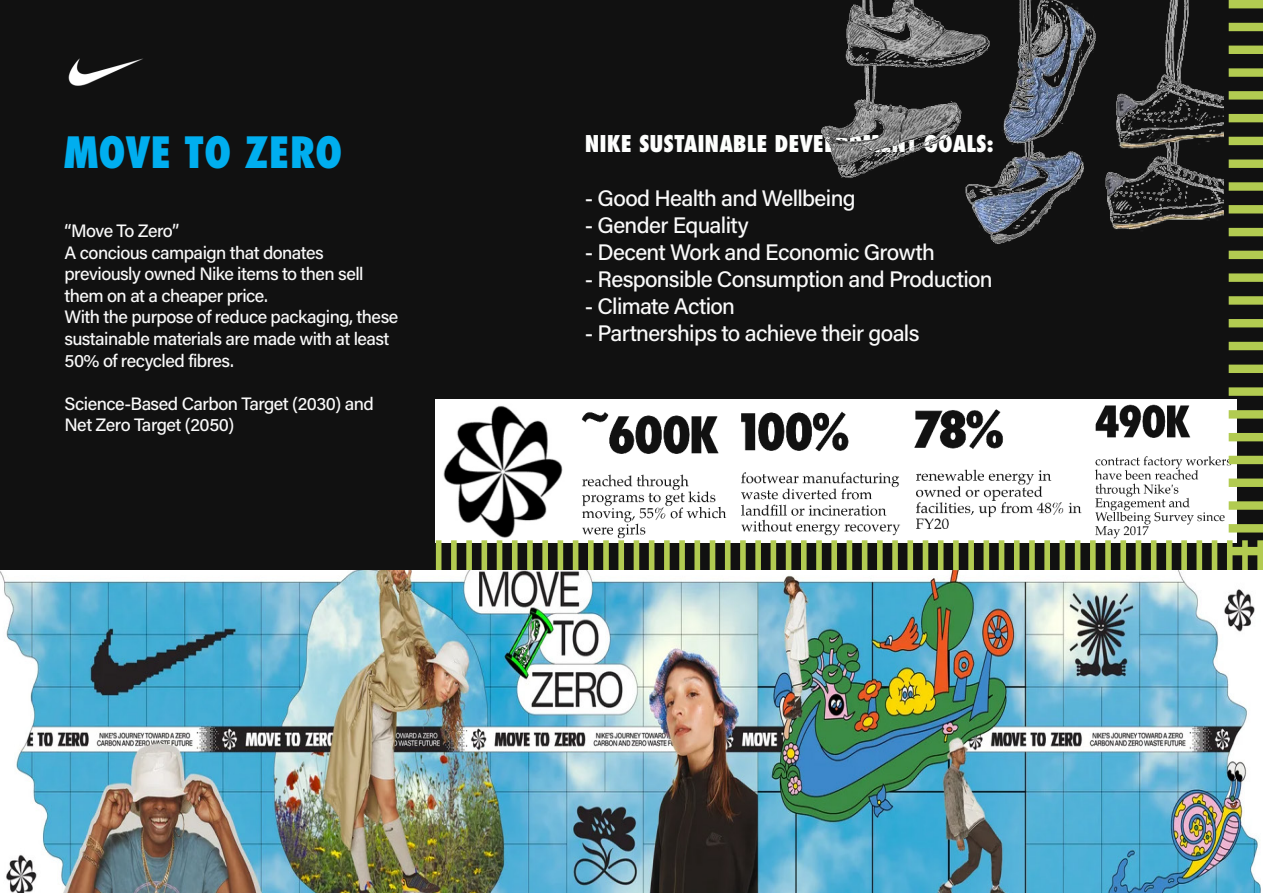
<style>
.page{position:relative;width:1263px;height:893px;background:#111}
.page>*{position:absolute;margin:0;border:0;box-sizing:border-box;transform-origin:0 0}
.nike_title{font:800 condensed 42px "Futura";color:#00aeef}
.nike_body{font:22.5px "Acumin Variable Concept";letter-spacing:-.03em;color:#fafafa}
.nike_title-2{font:800 condensed 22.5px "Futura";color:#fdfefd}
.nike_body-2{font:18px/21.6px "Acumin Variable Concept";letter-spacing:-.03em;color:#fafafa}
</style>
<div class="page">
<img style="left:68px;top:58px;width:75px;height:28px">
<img style="left:436px;top:400px;width:800px;height:143px">
<div style="left:1229px;top:0;width:34px;height:8px;background:#b2cb51"></div>
<div style="left:1229px;top:23px;width:34px;height:8px;background:#b2cb51"></div>
<div style="left:1229px;top:46px;width:34px;height:8px;background:#b2cb51"></div>
<div style="left:1229px;top:68px;width:34px;height:9px;background:#b2cb51"></div>
<div style="left:1229px;top:91px;width:34px;height:9px;background:#b2cb51"></div>
<div style="left:1229px;top:114px;width:34px;height:8px;background:#b2cb51"></div>
<div style="left:1229px;top:137px;width:34px;height:8px;background:#b2cb51"></div>
<div style="left:1229px;top:160px;width:34px;height:8px;background:#b2cb51"></div>
<div style="left:1229px;top:182px;width:34px;height:9px;background:#b2cb51"></div>
<div style="left:1229px;top:205px;width:34px;height:8px;background:#b2cb51"></div>
<div style="left:1229px;top:228px;width:34px;height:8px;background:#b2cb51"></div>
<div style="left:1229px;top:251px;width:34px;height:8px;background:#b2cb51"></div>
<div style="left:1229px;top:273px;width:34px;height:9px;background:#b2cb51"></div>
<div style="left:1229px;top:296px;width:34px;height:9px;background:#b2cb51"></div>
<div style="left:1229px;top:319px;width:34px;height:8px;background:#b2cb51"></div>
<div style="left:1229px;top:342px;width:34px;height:8px;background:#b2cb51"></div>
<div style="left:1229px;top:365px;width:34px;height:8px;background:#b2cb51"></div>
<div style="left:1229px;top:387px;width:34px;height:9px;background:#b2cb51"></div>
<div style="left:1229px;top:410px;width:34px;height:9px;background:#b2cb51"></div>
<div style="left:1229px;top:433px;width:34px;height:8px;background:#b2cb51"></div>
<div style="left:1229px;top:456px;width:34px;height:8px;background:#b2cb51"></div>
<div style="left:1229px;top:478px;width:34px;height:9px;background:#b2cb51"></div>
<div style="left:1229px;top:501px;width:34px;height:9px;background:#b2cb51"></div>
<div style="left:1229px;top:524px;width:34px;height:8px;background:#b2cb51"></div>
<div style="left:1229px;top:547px;width:34px;height:8px;background:#b2cb51"></div>
<div style="left:436px;top:540px;width:5px;height:30px;background:#b2cb51"></div>
<div style="left:451px;top:540px;width:6px;height:30px;background:#b2cb51"></div>
<div style="left:466px;top:540px;width:6px;height:30px;background:#b2cb51"></div>
<div style="left:481px;top:540px;width:6px;height:30px;background:#b2cb51"></div>
<div style="left:497px;top:540px;width:5px;height:30px;background:#b2cb51"></div>
<div style="left:512px;top:540px;width:5px;height:30px;background:#b2cb51"></div>
<div style="left:527px;top:540px;width:6px;height:30px;background:#b2cb51"></div>
<div style="left:542px;top:540px;width:6px;height:30px;background:#b2cb51"></div>
<div style="left:558px;top:540px;width:5px;height:30px;background:#b2cb51"></div>
<div style="left:573px;top:540px;width:5px;height:30px;background:#b2cb51"></div>
<div style="left:588px;top:540px;width:6px;height:30px;background:#b2cb51"></div>
<div style="left:603px;top:540px;width:6px;height:30px;background:#b2cb51"></div>
<div style="left:618px;top:540px;width:6px;height:30px;background:#b2cb51"></div>
<div style="left:634px;top:540px;width:5px;height:30px;background:#b2cb51"></div>
<div style="left:649px;top:540px;width:5px;height:30px;background:#b2cb51"></div>
<div style="left:664px;top:540px;width:6px;height:30px;background:#b2cb51"></div>
<div style="left:679px;top:540px;width:6px;height:30px;background:#b2cb51"></div>
<div style="left:694px;top:540px;width:6px;height:30px;background:#b2cb51"></div>
<div style="left:710px;top:540px;width:5px;height:30px;background:#b2cb51"></div>
<div style="left:725px;top:540px;width:5px;height:30px;background:#b2cb51"></div>
<div style="left:740px;top:540px;width:6px;height:30px;background:#b2cb51"></div>
<div style="left:755px;top:540px;width:6px;height:30px;background:#b2cb51"></div>
<div style="left:770px;top:540px;width:6px;height:30px;background:#b2cb51"></div>
<div style="left:786px;top:540px;width:5px;height:30px;background:#b2cb51"></div>
<div style="left:801px;top:540px;width:6px;height:30px;background:#b2cb51"></div>
<div style="left:816px;top:540px;width:6px;height:30px;background:#b2cb51"></div>
<div style="left:831px;top:540px;width:6px;height:30px;background:#b2cb51"></div>
<div style="left:847px;top:540px;width:5px;height:30px;background:#b2cb51"></div>
<div style="left:862px;top:540px;width:5px;height:30px;background:#b2cb51"></div>
<div style="left:877px;top:540px;width:6px;height:30px;background:#b2cb51"></div>
<div style="left:892px;top:540px;width:6px;height:30px;background:#b2cb51"></div>
<div style="left:907px;top:540px;width:6px;height:30px;background:#b2cb51"></div>
<div style="left:923px;top:540px;width:5px;height:30px;background:#b2cb51"></div>
<div style="left:938px;top:540px;width:5px;height:30px;background:#b2cb51"></div>
<div style="left:953px;top:540px;width:6px;height:30px;background:#b2cb51"></div>
<div style="left:968px;top:540px;width:6px;height:30px;background:#b2cb51"></div>
<div style="left:983px;top:540px;width:6px;height:30px;background:#b2cb51"></div>
<div style="left:999px;top:540px;width:5px;height:30px;background:#b2cb51"></div>
<div style="left:1014px;top:540px;width:5px;height:30px;background:#b2cb51"></div>
<div style="left:1029px;top:540px;width:6px;height:30px;background:#b2cb51"></div>
<div style="left:1044px;top:540px;width:6px;height:30px;background:#b2cb51"></div>
<div style="left:1059px;top:540px;width:6px;height:30px;background:#b2cb51"></div>
<div style="left:1075px;top:540px;width:5px;height:30px;background:#b2cb51"></div>
<div style="left:1090px;top:540px;width:6px;height:30px;background:#b2cb51"></div>
<div style="left:1105px;top:540px;width:6px;height:30px;background:#b2cb51"></div>
<div style="left:1120px;top:540px;width:6px;height:30px;background:#b2cb51"></div>
<div style="left:1136px;top:540px;width:5px;height:30px;background:#b2cb51"></div>
<div style="left:1151px;top:540px;width:5px;height:30px;background:#b2cb51"></div>
<div style="left:1166px;top:540px;width:6px;height:30px;background:#b2cb51"></div>
<div style="left:1181px;top:540px;width:6px;height:30px;background:#b2cb51"></div>
<div style="left:1196px;top:540px;width:6px;height:30px;background:#b2cb51"></div>
<div style="left:1212px;top:540px;width:5px;height:30px;background:#b2cb51"></div>
<div style="left:1227px;top:540px;width:5px;height:30px;background:#b2cb51"></div>
<div style="left:1242px;top:540px;width:6px;height:30px;background:#b2cb51"></div>
<div style="left:1257px;top:540px;width:6px;height:30px;background:#b2cb51"></div>
<img style="left:0;top:570px;width:1263px;height:323px">
<img style="left:821px;top:0;width:403px;height:244px">
<p class="nike_title" style="left:64px;top:126px;width:280px">MOVE TO ZERO</p>
<p class="nike_title-2" style="left:585px;top:130px;width:410px">NIKE SUSTAINABLE DEVELOPMENT GOALS:</p>
<p class="nike_body" style="left:585px;top:183px;width:273px">- Good Health and Wellbeing</p>
<p class="nike_body" style="left:585px;top:210px;width:166px">- Gender Equality</p>
<p class="nike_body" style="left:585px;top:237px;width:352px">- Decent Work and Economic Growth</p>
<p class="nike_body" style="left:585px;top:264px;width:409px">- Responsible Consumption and Production</p>
<p class="nike_body" style="left:585px;top:291px;width:152px">- Climate Action</p>
<p class="nike_body" style="left:585px;top:318px;width:336px">- Partnerships to achieve their goals</p>
<p class="nike_body-2" style="left:65px;top:219px;width:116px">“Move To Zero”</p>
<p class="nike_body-2" style="left:65px;top:241px;width:301px">A concious campaign that donates previously owned Nike items to then sell them on at a cheaper price.</p>
<p class="nike_body-2" style="left:65px;top:306px;width:335px">With the purpose of reduce packaging, these sustainable materials are made with at least<br>50% of recycled fibres.</p>
<p class="nike_body-2" style="left:65px;top:392px;width:311px">Science-Based Carbon Target (2030) and<br>Net Zero Target (2050)</p>
</div>
